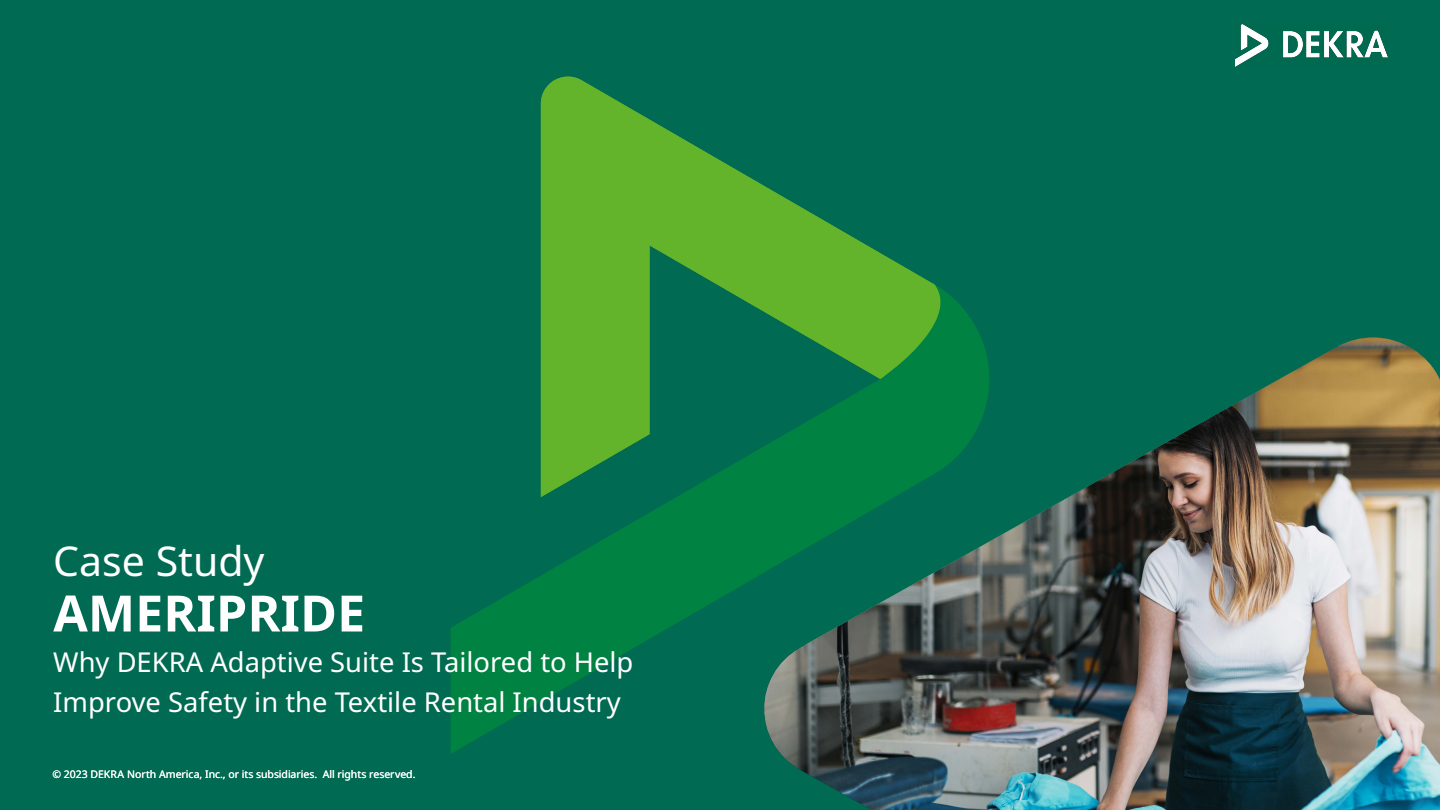
<style>
.page{position:relative;width:1440px;height:810px;background:#006b52}
.page>*{position:absolute;margin:0;border:0;box-sizing:border-box;transform-origin:0 0}
.t1{font:700 50.18px "Noto Sans";color:#fff}
.t2{font:41.03px "Noto Sans";color:#fff}
.t3{font:27.38px/40.5px "Noto Sans";color:#fff}
.t4{font:10.5px "Noto Sans";letter-spacing:-.005em;color:#fff}
</style>
<div class="page">
<svg style="left:541px;top:76px;width:394px;height:209px;fill:#63b32b"></svg>
<svg style="left:451px;top:285px;width:520px;height:469px"></svg>
<svg style="left:752px;top:320px;width:629px;height:434px"></svg>
<img style="left:763px;top:338px;width:677px;height:472px">
<img style="left:1236px;top:25px;width:152px;height:42px">
<h2 class="t2" style="left:53px;top:538px;width:213px">Case Study</h2>
<h1 class="t1" style="left:53px;top:585px;width:313px">AMERIPRIDE</h1>
<p class="t3" style="left:53px;top:642px;width:582px">Why DEKRA Adaptive Suite Is Tailored to Help<br>Improve Safety in the Textile Rental Industry</p>
<p class="t4" style="left:52px;top:768px;width:365px">© 2023 DEKRA North America, Inc., or its subsidiaries. All rights reserved.</p>
</div>
